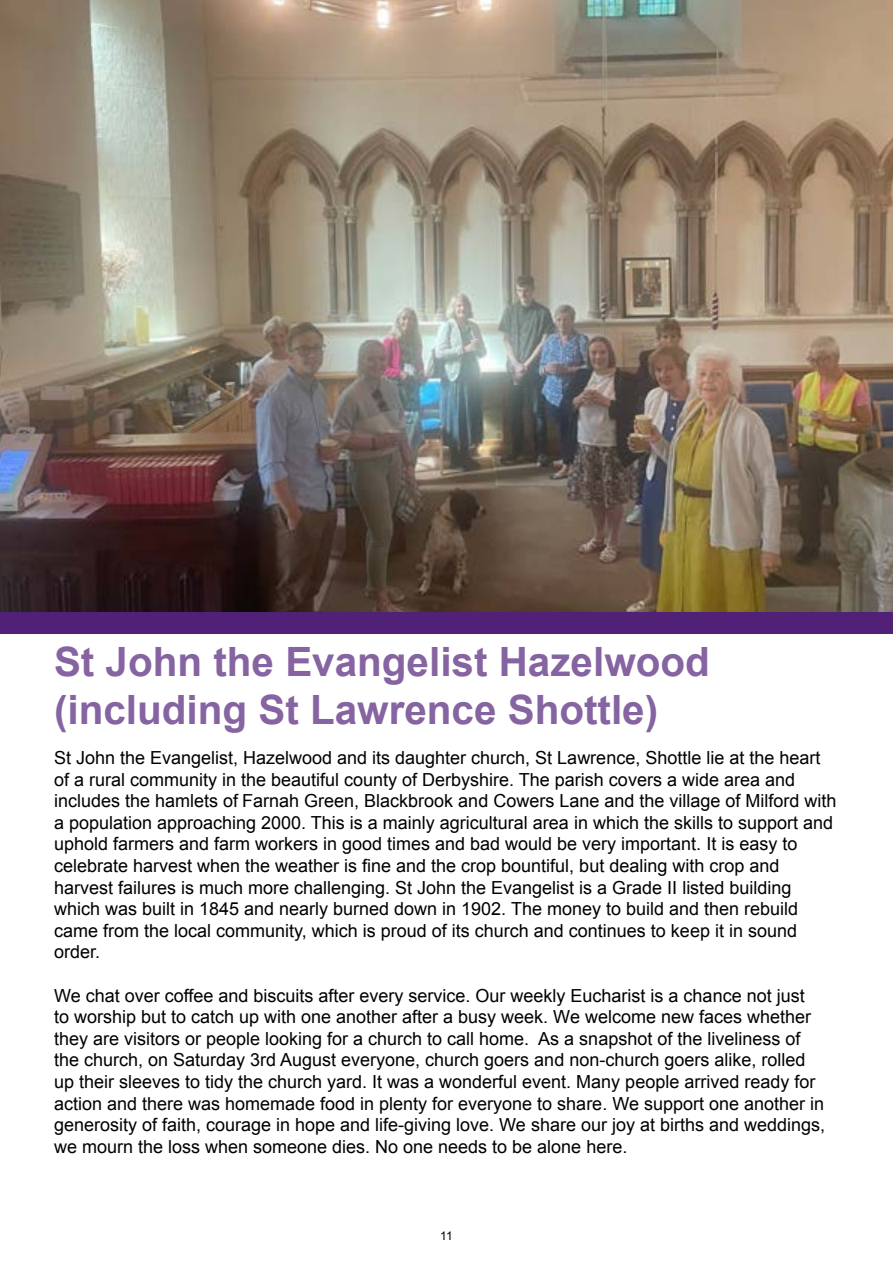
<style>
.page{position:relative;width:893px;height:1263px;background:#fff}
.page>*{position:absolute;margin:0;border:0;box-sizing:border-box;transform-origin:0 0}
.t1{font:700 40.35px/48.4px "Arial";color:#8663a1}
.t2{font:18px/21.6px "Arial";color:#000}
.t3{font:12px "Arial";color:#000}
</style>
<div class="page">
<img style="left:0;top:0;width:893px;height:612px">
<div style="left:0;top:612px;width:893px;height:22px;background:#512178"></div>
<h1 class="t1" style="left:54px;top:639px;width:657px">St John the Evangelist Hazelwood (including St Lawrence Shottle)</h1>
<p class="t2" style="left:54px;top:747px;width:784px">St John the Evangelist, Hazelwood and its daughter church, St Lawrence, Shottle lie at the heart of a rural community in the beautiful county of Derbyshire. The parish covers a wide area and includes the hamlets of Farnah Green, Blackbrook and Cowers Lane and the village of Milford with a population approaching 2000. This is a mainly agricultural area in which the skills to support and uphold farmers and farm workers in good times and bad would be very important. It is easy to celebrate harvest when the weather is fine and the crop bountiful, but dealing with crop and harvest failures is much more challenging. St John the Evangelist is a Grade II listed building which was built in 1845 and nearly burned down in 1902. The money to build and then rebuild came from the local community, which is proud of its church and continues to keep it in sound order.</p>
<p class="t2" style="left:54px;top:985px;width:773px">We chat over coffee and biscuits after every service. Our weekly Eucharist is a chance not just<br>to worship but to catch up with one another after a busy week. We welcome new faces whether they are visitors or people looking for a church to call home. As a snapshot of the liveliness of the church, on Saturday 3rd August everyone, church goers and non-church goers alike, rolled up their sleeves to tidy the church yard. It was a wonderful event. Many people arrived ready for action and there was homemade food in plenty for everyone to share. We support one another in generosity of faith, courage in hope and life-giving love. We share our joy at births and weddings, we mourn the loss when someone dies. No one needs to be alone here.</p>
<p class="t3" style="left:440px;top:1228px;width:14px">11</p>
</div>
